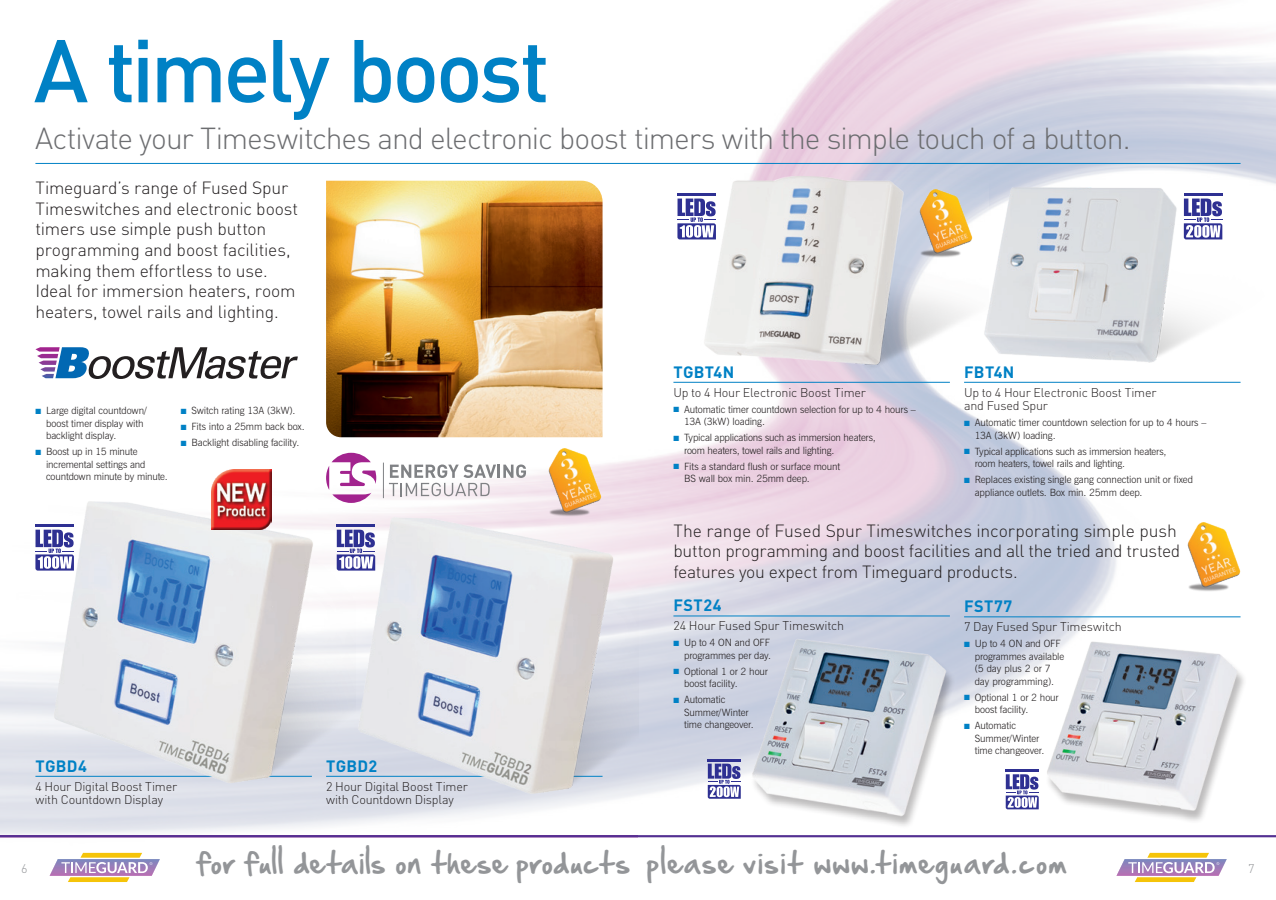
<style>
.page{position:relative;width:1276px;height:900px;background:#fff}
.page>*{position:absolute;margin:0;border:0;box-sizing:border-box;transform-origin:0 0}
.t1{font:500 87.5px "DINOT";letter-spacing:-.045em;color:#0081c5}
.t2{font:300 30px "DINOT";letter-spacing:-.035em;color:#6c6d70}
.t3{font:25.75px "Hand Of Sean";letter-spacing:.065em;color:#939598}
.t4{font:300 17.5px/20.6px "DINOT";letter-spacing:-.01em;color:#231f20}
.t5{font:700 16.25px "DINOT";letter-spacing:.02em;color:#0081c5}
.t6{font:300 12.5px/13.8px "DINOT";letter-spacing:-.015em;color:#231f20}
.t7{font:300 12.5px "DINOT";color:#939598}
.t8{font:300 10px/12.5px "News Gothic BT";letter-spacing:-.01em;color:#231f20}
.s1{color:#0081c5}
</style>
<div class="page">
<img style="left:0;top:0;width:1276px;height:876px">
<hr style="left:638px;top:835px;width:638px;height:2px;background:#543092">
<hr style="left:0;top:835px;width:638px;height:2px;background:#543092">
<hr style="left:1116px;top:876px;width:102px;height:1px;background:#99268f">
<hr style="left:1116px;top:875px;width:103px;height:1px;background:#96288f">
<hr style="left:1117px;top:874px;width:102px;height:1px;background:#8e2d91">
<hr style="left:1117px;top:873px;width:103px;height:1px;background:#8b2f92">
<hr style="left:1118px;top:872px;width:102px;height:1px;background:#833293">
<hr style="left:1118px;top:871px;width:103px;height:1px;background:#803494">
<hr style="left:1119px;top:870px;width:102px;height:1px;background:#783796">
<hr style="left:1119px;top:869px;width:103px;height:1px;background:#743996">
<hr style="left:1120px;top:868px;width:102px;height:1px;background:#6e3d98">
<hr style="left:1120px;top:867px;width:103px;height:1px;background:#6b3f99">
<hr style="left:1121px;top:866px;width:102px;height:1px;background:#64429a">
<hr style="left:1121px;top:865px;width:103px;height:1px;background:#60449b">
<hr style="left:1122px;top:864px;width:102px;height:1px;background:#58469d">
<hr style="left:1122px;top:863px;width:103px;height:1px;background:#53489d">
<hr style="left:1123px;top:862px;width:102px;height:1px;background:#4b4a9f">
<hr style="left:1123px;top:861px;width:103px;height:1px;background:#444ba0">
<hr style="left:1124px;top:860px;width:102px;height:1px;background:#3c4ea1">
<hr style="left:1124px;top:859px;width:102px;height:1px;background:#364ea1">
<svg style="left:1128px;top:853px;width:91px;height:29px"></svg>
<hr style="left:50px;top:876px;width:102px;height:1px;background:#99268f">
<hr style="left:50px;top:875px;width:102px;height:1px;background:#942990">
<hr style="left:50px;top:874px;width:103px;height:1px;background:#902c91">
<hr style="left:51px;top:873px;width:102px;height:1px;background:#893193">
<hr style="left:51px;top:872px;width:103px;height:1px;background:#853193">
<hr style="left:52px;top:871px;width:102px;height:1px;background:#7f3595">
<hr style="left:52px;top:870px;width:103px;height:1px;background:#7b3796">
<hr style="left:53px;top:869px;width:102px;height:1px;background:#743a97">
<hr style="left:53px;top:868px;width:103px;height:1px;background:#6f3c98">
<hr style="left:54px;top:867px;width:102px;height:1px;background:#694099">
<hr style="left:54px;top:866px;width:103px;height:1px;background:#65419a">
<hr style="left:55px;top:865px;width:102px;height:1px;background:#5f449b">
<hr style="left:55px;top:864px;width:103px;height:1px;background:#59469c">
<hr style="left:56px;top:863px;width:102px;height:1px;background:#52489e">
<hr style="left:56px;top:862px;width:103px;height:1px;background:#4b4a9f">
<hr style="left:57px;top:861px;width:102px;height:1px;background:#444ba0">
<hr style="left:57px;top:860px;width:103px;height:1px;background:#3c4ea1">
<hr style="left:58px;top:859px;width:102px;height:1px;background:#364ea1">
<svg style="left:61px;top:853px;width:91px;height:29px"></svg>
<hr style="left:964px;top:617px;width:276px;height:1px;background:#0081c5">
<div style="left:750px;top:641px;width:206px;height:188px;background:#231f20;opacity:.3"></div>
<img style="left:751px;top:638px;width:197px;height:179px">
<img style="left:326px;top:181px;width:276px;height:256px">
<hr style="left:35px;top:163px;width:1205px;height:1px;background:#0081c5">
<hr style="left:383px;top:463px;width:1px;height:35px;background:#808285">
<svg style="left:389px;top:465px;width:137px;height:31px"></svg>
<svg style="left:326px;top:453px;width:50px;height:50px"></svg>
<svg style="left:35px;top:347px;width:263px;height:32px"></svg>
<hr style="left:673px;top:616px;width:277px;height:1px;background:#0081c5">
<img style="left:1186px;top:523px;width:57px;height:71px">
<img style="left:547px;top:448px;width:56px;height:66px">
<div style="left:1045px;top:643px;width:202px;height:181px;background:#231f20;opacity:.3"></div>
<img style="left:1045px;top:640px;width:196px;height:174px">
<hr style="left:1005px;top:770px;width:33px;height:2px;background:#2e3092">
<svg style="left:1005px;top:774px;width:33px;height:35px"></svg>
<hr style="left:673px;top:382px;width:277px;height:1px;background:#0081c5">
<hr style="left:964px;top:382px;width:276px;height:1px;background:#0081c5">
<img style="left:700px;top:172px;width:289px;height:198px">
<hr style="left:677px;top:193px;width:39px;height:3px;background:#2e3092">
<svg style="left:677px;top:199px;width:39px;height:40px"></svg>
<hr style="left:35px;top:524px;width:39px;height:3px;background:#2e3092">
<svg style="left:35px;top:530px;width:13px;height:41px"></svg>
<img style="left:979px;top:169px;width:297px;height:198px">
<hr style="left:35px;top:776px;width:277px;height:1px;background:#0081c5">
<img style="left:48px;top:494px;width:307px;height:296px">
<img style="left:353px;top:514px;width:285px;height:290px">
<hr style="left:1183px;top:193px;width:39px;height:3px;background:#2e3092">
<svg style="left:1183px;top:199px;width:39px;height:40px"></svg>
<hr style="left:708px;top:759px;width:33px;height:2px;background:#2e3092">
<svg style="left:708px;top:764px;width:33px;height:35px"></svg>
<img style="left:918px;top:189px;width:56px;height:72px">
<hr style="left:337px;top:524px;width:38px;height:3px;background:#2e3092">
<svg style="left:337px;top:530px;width:38px;height:41px"></svg>
<img style="left:211px;top:469px;width:60px;height:60px">
<h1 class="t1" style="left:34px;top:15px;width:518px">A timely boost</h1>
<h2 class="t2" style="left:35px;top:120px;width:1097px">Activate your Timeswitches and electronic boost timers with the simple touch of a button.</h2>
<h3 class="t4" style="left:35px;top:177px;width:264px">Timeguard’s range of Fused Spur Timeswitches and electronic boost timers use simple push button programming and boost facilities, making them effortless to use.<br>Ideal for immersion heaters, room heaters, towel rails and lighting.</h3>
<p class="t8" style="left:46px;top:404px;width:102px;text-indent:-11px"><span class="s1">■</span> Large digital countdown/ boost timer display with backlight display.</p>
<p class="t8" style="left:46px;top:445px;width:123px;text-indent:-11px"><span class="s1">■</span> Boost up in 15 minute incremental settings and countdown minute by minute.</p>
<p class="t8" style="left:181px;top:404px;width:116px"><span class="s1">■</span> Switch rating 13A (3kW).</p>
<p class="t8" style="left:181px;top:420px;width:125px"><span class="s1">■</span> Fits into a 25mm back box.</p>
<p class="t8" style="left:181px;top:436px;width:120px"><span class="s1">■</span> Backlight disabling facility.</p>
<h3 class="t5" style="left:35px;top:755px;width:53px">TGBD4</h3>
<p class="t6" style="left:35px;top:779px;width:143px">4 Hour Digital Boost Timer with Countdown Display</p>
<h3 class="t5" style="left:326px;top:755px;width:53px">TGBD2</h3>
<p class="t6" style="left:326px;top:779px;width:143px">2 Hour Digital Boost Timer with Countdown Display</p>
<h3 class="t5" style="left:673px;top:361px;width:62px">TGBT4N</h3>
<p class="t6" style="left:673px;top:385px;width:194px">Up to 4 Hour Electronic Boost Timer</p>
<p class="t8" style="left:684px;top:403px;width:233px;text-indent:-11px"><span class="s1">■</span> Automatic timer countdown selection for up to 4 hours –<br>13A (3kW) loading.</p>
<p class="t8" style="left:684px;top:431px;width:193px;text-indent:-11px"><span class="s1">■</span> Typical applications such as immersion heaters, room heaters, towel rails and lighting.</p>
<p class="t8" style="left:684px;top:460px;width:158px;text-indent:-11px"><span class="s1">■</span> Fits a standard flush or surface mount<br>BS wall box min. 25mm deep.</p>
<h3 class="t5" style="left:964px;top:361px;width:52px">FBT4N</h3>
<p class="t6" style="left:964px;top:385px;width:194px">Up to 4 Hour Electronic Boost Timer and Fused Spur</p>
<p class="t8" style="left:974px;top:417px;width:233px;text-indent:-11px"><span class="s1">■</span> Automatic timer countdown selection for up to 4 hours –<br>13A (3kW) loading.</p>
<p class="t8" style="left:974px;top:445px;width:193px;text-indent:-11px"><span class="s1">■</span> Typical applications such as immersion heaters, room heaters, towel rails and lighting.</p>
<p class="t8" style="left:974px;top:474px;width:220px;text-indent:-11px"><span class="s1">■</span> Replaces existing single gang connection unit or fixed appliance outlets. Box min. 25mm deep.</p>
<h3 class="t4" style="left:673px;top:520px;width:508px">The range of Fused Spur Timeswitches incorporating simple push button programming and boost facilities and all the tried and trusted features you expect from Timeguard products.</h3>
<h3 class="t5" style="left:673px;top:595px;width:50px">FST24</h3>
<p class="t6" style="left:673px;top:619px;width:172px">24 Hour Fused Spur Timeswitch</p>
<p class="t8" style="left:673px;top:636px;width:99px;text-align:right"><span class="s1">■</span> Up to 4 ON and OFF programmes per day.</p>
<p class="t8" style="left:684px;top:665px;width:85px;text-indent:-11px"><span class="s1">■</span> Optional 1 or 2 hour boost facility.</p>
<p class="t8" style="left:684px;top:694px;width:71px;text-indent:-11px"><span class="s1">■</span> Automatic<br>Summer/Winter time changeover.</p>
<h3 class="t5" style="left:964px;top:596px;width:50px">FST77</h3>
<p class="t6" style="left:964px;top:620px;width:159px">7 Day Fused Spur Timeswitch</p>
<p class="t8" style="left:974px;top:637px;width:91px;text-indent:-11px"><span class="s1">■</span> Up to 4 ON and OFF programmes available (5 day plus 2 or 7 day programming).</p>
<p class="t8" style="left:974px;top:691px;width:85px;text-indent:-11px"><span class="s1">■</span> Optional 1 or 2 hour boost facility.</p>
<p class="t8" style="left:974px;top:719px;width:71px;text-indent:-11px"><span class="s1">■</span> Automatic<br>Summer/Winter time changeover.</p>
<h3 class="t3" style="left:198px;top:840px;width:870px">for full details on these products please visit www.timeguard.com</h3>
<p class="t7" style="left:21px;top:861px;width:8px">6</p>
<p class="t7" style="left:1248px;top:861px;width:8px">7</p>
</div>
